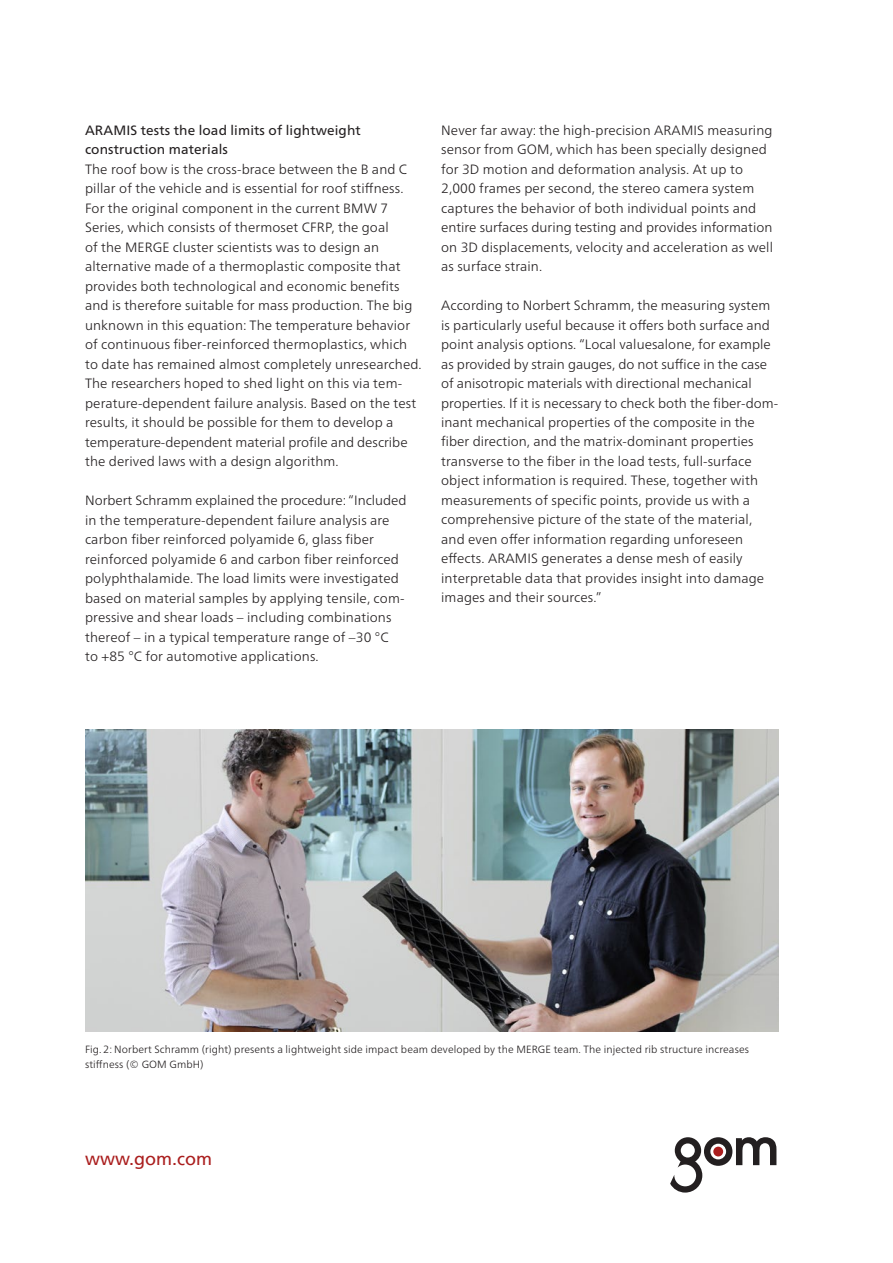
<style>
.page{position:relative;width:893px;height:1263px;background:#fff}
.page>*{position:absolute;margin:0;border:0;box-sizing:border-box;transform-origin:0 0}
.t1{font:18px "Frutiger LT";color:#aa1e1e}
.t2{font:300 13.5px/19.5px "Frutiger Neue LTW1 G";letter-spacing:.01em;color:#231f20}
.t3{font:13.5px/19.5px "Frutiger Neue LTW1 G";letter-spacing:.01em;color:#231f20}
.t4{font:300 10.5px/15px "Frutiger Neue LTW1 G";letter-spacing:.01em;color:#231f20}
</style>
<div class="page">
<svg style="left:670px;top:1137px;width:106px;height:55px"></svg>
<img style="left:85px;top:729px;width:693px;height:303px">
<p class="t3" style="left:85px;top:119px;width:277px">ARAMIS tests the load limits of lightweight construction materials</p>
<p class="t2" style="left:85px;top:158px;width:338px">The roof bow is the cross-brace between the B and C pillar of the vehicle and is essential for roof stiffness.<br>For the original component in the current BMW 7<br>Series, which consists of thermoset CFRP, the goal<br>of the MERGE cluster scientists was to design an alternative made of a thermoplastic composite that provides both technological and economic benefits and is therefore suitable for mass production. The big unknown in this equation: The temperature behavior of continuous fiber-reinforced thermoplastics, which to date has remained almost completely unresearched.<br>The researchers hoped to shed light on this via tem&shy;perature-dependent failure analysis. Based on the test results, it should be possible for them to develop a temperature-dependent material profile and describe the derived laws with a design algorithm.</p>
<p class="t2" style="left:85px;top:490px;width:323px">Norbert Schramm explained the procedure: “Included in the temperature-dependent failure analysis are carbon fiber reinforced polyamide 6, glass fiber reinforced polyamide 6 and carbon fiber reinforced polyphthalamide. The load limits were investigated based on material samples by applying tensile, com&shy;pressive and shear loads – including combinations thereof – in a typical temperature range of –30 °C<br>to +85 °C for automotive applications.</p>
<p class="t2" style="left:441px;top:119px;width:333px">Never far away: the high-precision ARAMIS measuring sensor from GOM, which has been specially designed for 3D motion and deformation analysis. At up to 2,000 frames per second, the stereo camera system captures the behavior of both individual points and entire surfaces during testing and provides information on 3D displacements, velocity and acceleration as well as surface strain.</p>
<p class="t2" style="left:441px;top:295px;width:338px">According to Norbert Schramm, the measuring system is particularly useful because it offers both surface and point analysis options. “Local valuesalone, for example as provided by strain gauges, do not suffice in the case of anisotropic materials with directional mechanical properties. If it is necessary to check both the fiber-dom&shy;inant mechanical properties of the composite in the fiber direction, and the matrix-dominant properties transverse to the fiber in the load tests, full-surface object information is required. These, together with measurements of specific points, provide us with a comprehensive picture of the state of the material, and even offer information regarding unforeseen effects. ARAMIS generates a dense mesh of easily interpretable data that provides insight into damage images and their sources.”</p>
<p class="t4" style="left:85px;top:1040px;width:665px">Fig. 2: Norbert Schramm (right) presents a lightweight side impact beam developed by the MERGE team. The injected rib structure increases stiffness (© GOM GmbH)</p>
<h1 class="t1" style="left:85px;top:1148px;width:128px">www.gom.com</h1>
</div>
